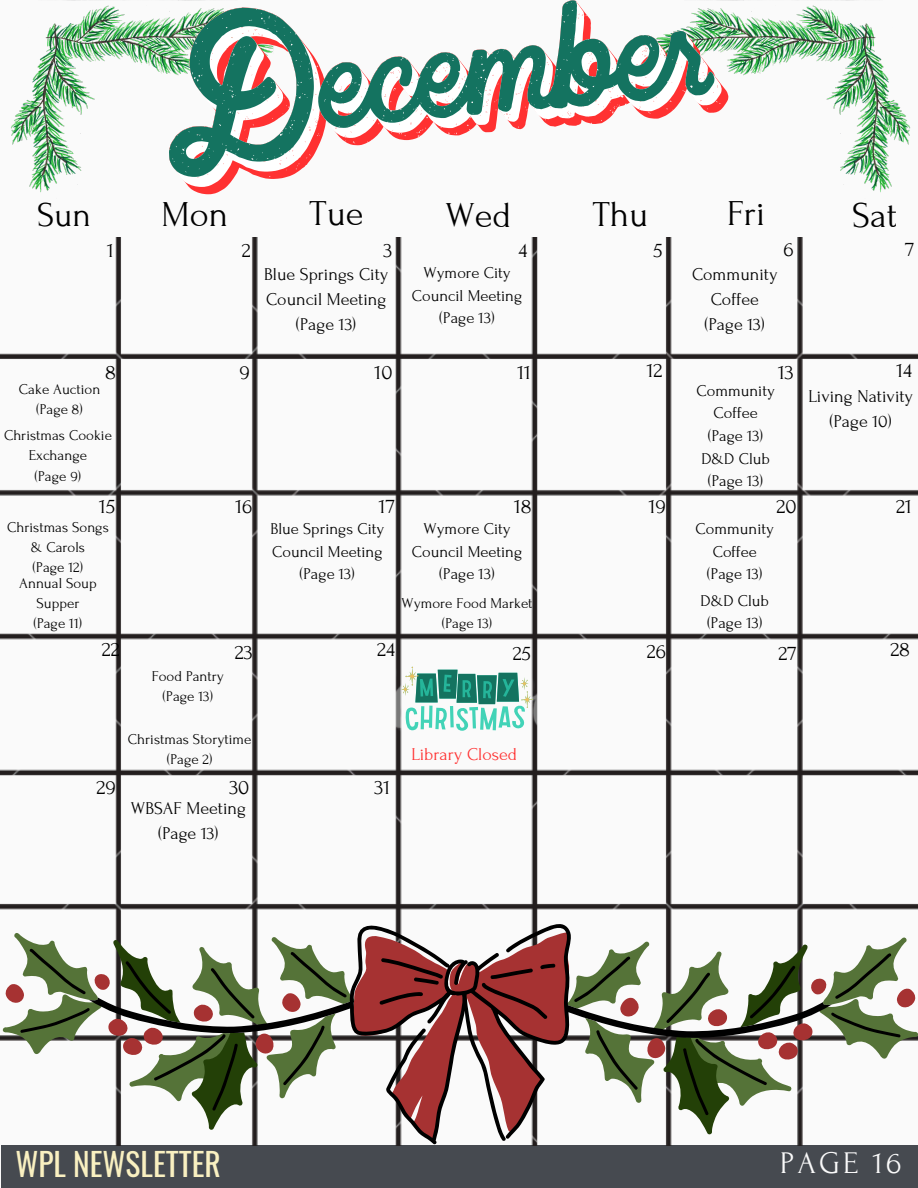
<style>
.page{position:relative;width:918px;height:1188px;background:#fafafa}
.page>*{position:absolute;margin:0;border:0;box-sizing:border-box;transform-origin:0 0}
.t1{font:36.45px "Forum";color:#000}
.t2{font:34.95px "Forum";color:#000}
.t3{font:31.5px "Oswald";color:#f9f0c1}
.t4{font:31.5px "Forum";letter-spacing:.1em;color:#fafafa}
.t5{font:21px "Forum";color:#000}
.t6{font:18px/24.8px "Forum";color:#000;text-align:center}
.t7{font:18px "Forum";color:#ff3131}
.t8{font:16.5px/22.5px "Forum";color:#000;text-align:center}
.t9{font:15px/20.2px "Forum";color:#000;text-align:center}
</style>
<div class="page">
<div style="left:1px;top:1145px;width:917px;height:43px;background:#464a50"></div>
<img style="left:0;top:238px;width:918px;height:803px">
<svg style="left:401px;top:667px;width:132px;height:64px"></svg>
<svg style="left:2px;top:933px;width:916px;height:108px"></svg>
<svg style="left:20px;top:923px;width:881px;height:222px"></svg>
<img style="left:11px;top:0;width:201px;height:195px">
<img style="left:729px;top:0;width:182px;height:193px">
<svg style="left:169px;top:0;width:560px;height:194px"></svg>
<svg style="left:169px;top:0;width:553px;height:187px"></svg>
<svg style="left:169px;top:0;width:546px;height:177px"></svg>
<p class="t2" style="left:37px;top:197px;width:55px">Sun</p>
<h1 class="t1" style="left:161px;top:195px;width:68px">Mon</h1>
<h1 class="t1" style="left:310px;top:194px;width:55px">Tue</h1>
<h1 class="t1" style="left:445px;top:196px;width:67px">Wed</h1>
<h1 class="t1" style="left:593px;top:195px;width:57px">Thu</h1>
<h1 class="t1" style="left:727px;top:194px;width:40px">Fri</h1>
<h1 class="t1" style="left:852px;top:196px;width:46px">Sat</h1>
<h1 class="t5" style="left:107px;top:239px;width:8px">1</h1>
<p class="t5" style="left:242px;top:239px;width:11px">2</p>
<p class="t5" style="left:384px;top:239px;width:10px">3</p>
<p class="t5" style="left:519px;top:239px;width:10px">4</p>
<p class="t5" style="left:653px;top:239px;width:11px">5</p>
<p class="t5" style="left:783px;top:238px;width:12px">6</p>
<p class="t5" style="left:905px;top:238px;width:11px">7</p>
<p class="t6" style="left:264px;top:263px;width:126px">Blue Springs City<br>Council Meeting (Page 13)</p>
<p class="t8" style="left:412px;top:262px;width:112px">Wymore City<br>Council Meeting (Page 13)</p>
<p class="t6" style="left:692px;top:263px;width:87px">Community<br>Coffee (Page 13)</p>
<p class="t5" style="left:105px;top:361px;width:12px">8</p>
<h3 class="t5" style="left:239px;top:361px;width:12px">9</h3>
<p class="t5" style="left:375px;top:361px;width:20px">10</p>
<h3 class="t5" style="left:517px;top:361px;width:15px">11</h3>
<p class="t5" style="left:647px;top:359px;width:17px">12</p>
<p class="t5" style="left:778px;top:361px;width:17px">13</p>
<p class="t5" style="left:896px;top:359px;width:17px">14</p>
<p class="t9" style="left:19px;top:379px;width:83px">Cake Auction</p>
<p class="t9" style="left:36px;top:399px;width:48px">(Page 8)</p>
<p class="t9" style="left:4px;top:426px;width:109px">Christmas Cookie<br>Exchange</p>
<p class="t9" style="left:35px;top:466px;width:48px">(Page 9)</p>
<p class="t8" style="left:697px;top:380px;width:80px">Community<br>Coffee (Page 13)</p>
<p class="t8" style="left:702px;top:447px;width:70px">D&amp;D Club (Page 13)</p>
<p class="t6" style="left:809px;top:384px;width:106px">Living Nativity (Page 10)</p>
<p class="t5" style="left:99px;top:495px;width:18px">15</p>
<p class="t5" style="left:236px;top:495px;width:19px">16</p>
<p class="t5" style="left:379px;top:495px;width:18px">17</p>
<p class="t5" style="left:514px;top:495px;width:19px">18</p>
<p class="t5" style="left:649px;top:495px;width:19px">19</p>
<h3 class="t5" style="left:776px;top:495px;width:22px">20</h3>
<p class="t5" style="left:896px;top:495px;width:17px">21</p>
<h3 class="t9" style="left:7px;top:517px;width:103px">Christmas Songs &amp; Carols</h3>
<p class="t9" style="left:33px;top:558px;width:52px">(Page 12)</p>
<p class="t9" style="left:19px;top:573px;width:79px">Annual Soup<br>Supper</p>
<h3 class="t9" style="left:34px;top:613px;width:50px">(Page 11)</h3>
<h3 class="t8" style="left:270px;top:518px;width:115px">Blue Springs City<br>Council Meeting (Page 13)</h3>
<p class="t8" style="left:412px;top:518px;width:112px">Wymore City<br>Council Meeting (Page 13)</p>
<p class="t9" style="left:402px;top:593px;width:132px">Wymore Food Market</p>
<h3 class="t9" style="left:442px;top:613px;width:52px">(Page 13)</h3>
<p class="t8" style="left:696px;top:518px;width:80px">Community<br>Coffee (Page 13)</p>
<p class="t8" style="left:701px;top:589px;width:70px">D&amp;D Club (Page 13)</p>
<h3 class="t5" style="left:102px;top:638px;width:20px">22</h3>
<p class="t5" style="left:235px;top:641px;width:19px">23</p>
<p class="t5" style="left:377px;top:638px;width:19px">24</p>
<p class="t5" style="left:513px;top:642px;width:20px">25</p>
<p class="t5" style="left:647px;top:640px;width:21px">26</p>
<p class="t5" style="left:779px;top:642px;width:20px">27</p>
<p class="t5" style="left:890px;top:638px;width:21px">28</p>
<p class="t5" style="left:97px;top:776px;width:21px">29</p>
<p class="t9" style="left:152px;top:666px;width:74px">Food Pantry</p>
<h3 class="t9" style="left:163px;top:686px;width:52px">(Page 13)</h3>
<p class="t9" style="left:128px;top:730px;width:125px">Christmas Storytime</p>
<h3 class="t9" style="left:167px;top:750px;width:47px">(Page 2)</h3>
<p class="t5" style="left:229px;top:776px;width:22px">30</p>
<p class="t6" style="left:131px;top:796px;width:117px">WBSAF Meeting (Page 13)</p>
<h3 class="t5" style="left:375px;top:776px;width:17px">31</h3>
<h3 class="t7" style="left:411px;top:745px;width:107px">Library Closed</h3>
<p class="t3" style="left:15px;top:1139px;width:207px">WPL NEWSLETTER</p>
<p class="t4" style="left:780px;top:1146px;width:123px">PAGE 16</p>
</div>
